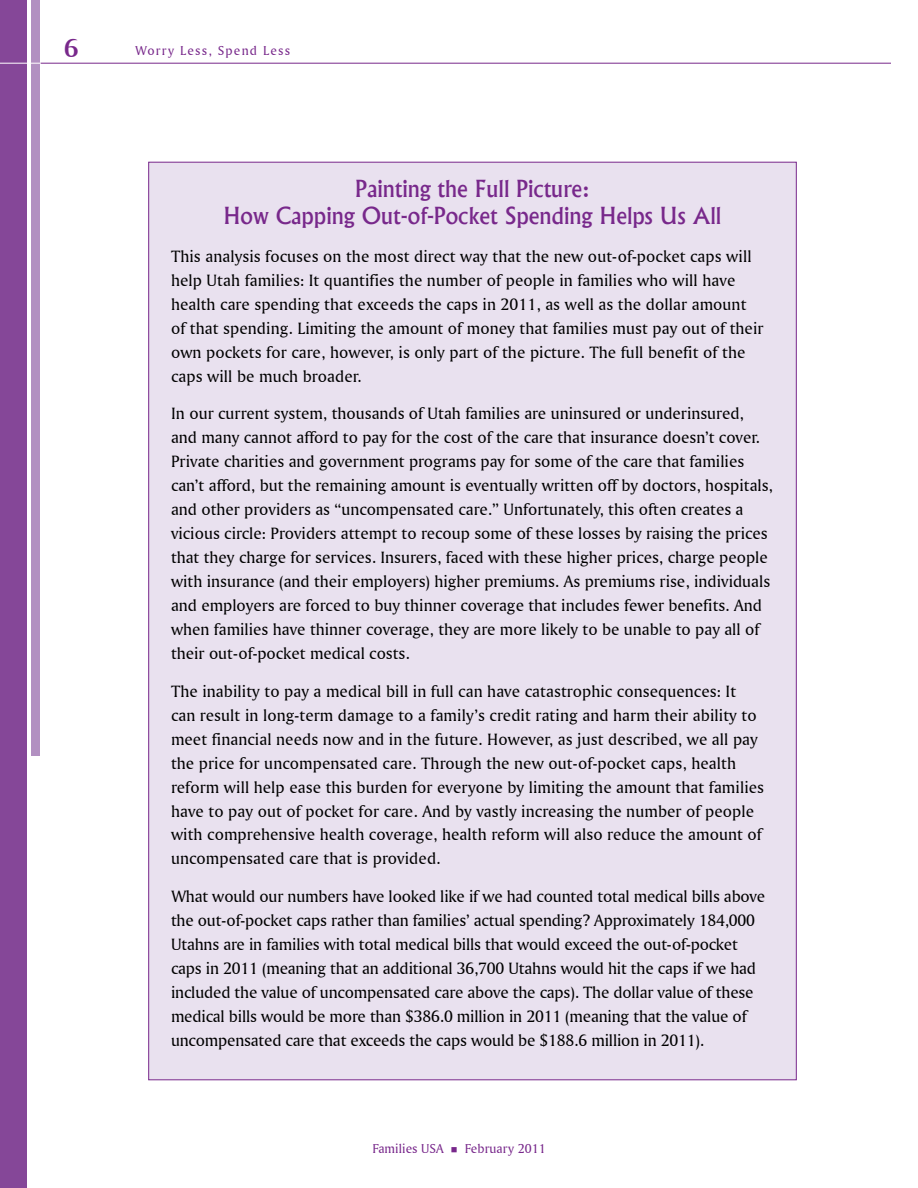
<style>
.page{position:relative;width:918px;height:1188px;background:#fff}
.page>*{position:absolute;margin:0;border:0;box-sizing:border-box;transform-origin:0 0}
.t1{font:27px "Amerigo BT Bold A";color:#78288b}
.t2{font:500 22.5px/27px "Albertus";color:#78288b;text-align:center}
.t3{font:17.25px/24px "Amerigo BT Roman A";color:#000}
.t4{font:13.5px "Amerigo BT Roman A";letter-spacing:.005em;color:#78288b}
.t5{font:13.5px "Amerigo BT Roman A";letter-spacing:.09em;color:#78288b}
</style>
<div class="page">
<div style="left:148px;top:162px;width:648px;height:918px;background:#e9e1ef;border:1px solid #78288b"></div>
<div style="left:0;top:0;width:27px;height:1188px;background:#854798"></div>
<div style="left:32px;top:0;width:8px;height:756px;background:#b290c1"></div>
<hr style="left:40px;top:63px;width:851px;height:1px;background:#78288b">
<hr style="left:0;top:63px;width:40px;height:1px;background:#fff">
<h1 class="t1" style="left:64px;top:31px;width:15px">6</h1>
<p class="t5" style="left:135px;top:43px;width:157px">Worry Less, Spend Less</p>
<h2 class="t2" style="left:224px;top:175px;width:499px">Painting the Full Picture:<br>How Capping Out-of-Pocket Spending Helps Us All</h2>
<p class="t3" style="left:171px;top:244px;width:594px">This analysis focuses on the most direct way that the new out-of-pocket caps will help Utah families: It quantifies the number of people in families who will have health care spending that exceeds the caps in 2011, as well as the dollar amount of that spending. Limiting the amount of money that families must pay out of their own pockets for care, however, is only part of the picture. The full benefit of the caps will be much broader.</p>
<p class="t3" style="left:171px;top:401px;width:604px">In our current system, thousands of Utah families are uninsured or underinsured, and many cannot afford to pay for the cost of the care that insurance doesn’t cover.<br>Private charities and government programs pay for some of the care that families can’t afford, but the remaining amount is eventually written off by doctors, hospitals, and other providers as “uncompensated care.” Unfortunately, this often creates a vicious circle: Providers attempt to recoup some of these losses by raising the prices that they charge for services. Insurers, faced with these higher prices, charge people with insurance (and their employers) higher premiums. As premiums rise, individuals and employers are forced to buy thinner coverage that includes fewer benefits. And when families have thinner coverage, they are more likely to be unable to pay all of their out-of-pocket medical costs.</p>
<p class="t3" style="left:171px;top:678px;width:595px">The inability to pay a medical bill in full can have catastrophic consequences: It can result in long-term damage to a family’s credit rating and harm their ability to meet financial needs now and in the future. However, as just described, we all pay the price for uncompensated care. Through the new out-of-pocket caps, health reform will help ease this burden for everyone by limiting the amount that families have to pay out of pocket for care. And by vastly increasing the number of people with comprehensive health coverage, health reform will also reduce the amount of uncompensated care that is provided.</p>
<p class="t3" style="left:171px;top:884px;width:596px">What would our numbers have looked like if we had counted total medical bills above the out-of-pocket caps rather than families’ actual spending? Approximately 184,000<br>Utahns are in families with total medical bills that would exceed the out-of-pocket caps in 2011 (meaning that an additional 36,700 Utahns would hit the caps if we had included the value of uncompensated care above the caps). The dollar value of these medical bills would be more than $386.0 million in 2011 (meaning that the value of uncompensated care that exceeds the caps would be $188.6 million in 2011).</p>
<p class="t4" style="left:372px;top:1141px;width:175px">Families USA ■ February 2011</p>
</div>
